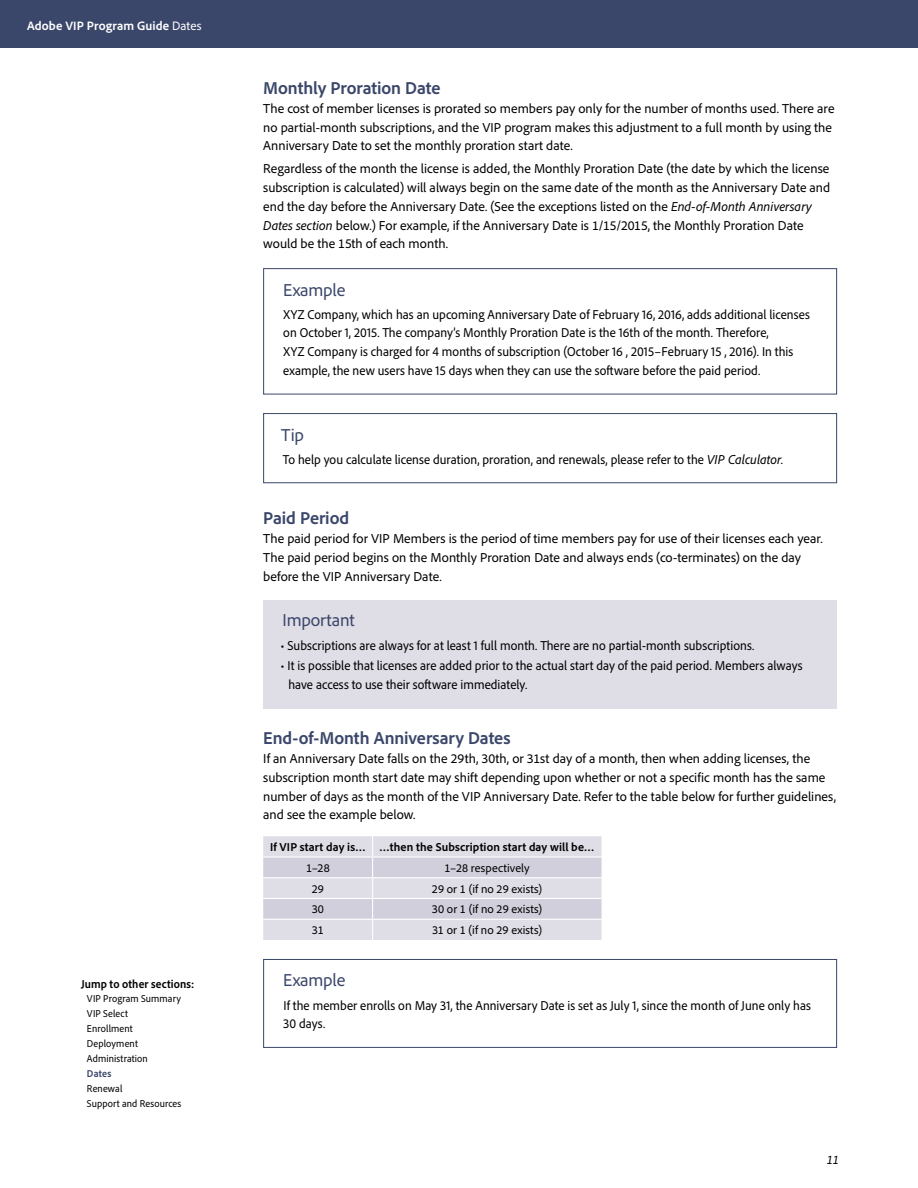
<style>
.page{position:relative;width:918px;height:1188px;background:#fff}
.page>*{position:absolute;margin:0;border:0;box-sizing:border-box;transform-origin:0 0}
.Text__Section_subhea{font:700 18px "Adobe Clean";letter-spacing:-.005em;color:#3b476a}
.Important_Head{font:18px "Adobe Clean";letter-spacing:-.01em;color:#3b476a}
.Text__Body_copy{font:13.5px/18.8px "Adobe Clean";letter-spacing:.005em;color:#000}
.Callouts__Body_Copy{font:semi-condensed 13.5px/18.8px "Adobe Clean";letter-spacing:.005em;color:#000}
.Text__Body_first_abo{font:13.5px/18.8px "Adobe Clean";letter-spacing:.005em;color:#000}
.t1{font:700 12.75px "Adobe Clean";letter-spacing:.01em;color:#fff}
.t2{font:italic 12.75px "Adobe Clean";color:#000}
.Matrix__Text{font:12px "Adobe Clean";letter-spacing:.01em;color:#000}
.Matrix__Subhead{font:700 12px "Adobe Clean";letter-spacing:.015em;color:#000}
.Sidebar__Header{font:700 semi-condensed 12px "Adobe Clean";letter-spacing:.015em;color:#000}
.Sidebar_Nav_OFF{font:semi-condensed 10.5px "Adobe Clean";letter-spacing:.015em;color:#000}
.Sidebar_Nav_ON{font:700 semi-condensed 10.5px "Adobe Clean";letter-spacing:.015em;color:#3b476a}
.s1{font-weight:400}
.s2{font-style:italic}
.s3{font-style:italic;font-stretch:normal}
</style>
<div class="page">
<div style="left:0;top:0;width:918px;height:47px;background:#3b476a"></div>
<svg style="left:263px;top:836px;width:339px;height:104px;background:#dad9e3"></svg>
<div style="left:263px;top:959px;width:574px;height:89px;border:1px solid #3b476a"></div>
<div style="left:263px;top:600px;width:574px;height:108px;background:#dfdde6"></div>
<div style="left:263px;top:413px;width:574px;height:70px;border:1px solid #3b476a"></div>
<div style="left:263px;top:268px;width:574px;height:126px;border:1px solid #3b476a"></div>
<p class="t1" style="left:27px;top:17px;width:176px">Adobe VIP Program Guide <span class="s1">Dates</span></p>
<p class="Sidebar__Header" style="left:81px;top:976px;width:115px">Jump to other sections:</p>
<p class="Sidebar_Nav_OFF" style="left:87px;top:992px;width:95px">VIP Program Summary</p>
<p class="Sidebar_Nav_OFF" style="left:87px;top:1007px;width:42px">VIP Select</p>
<p class="Sidebar_Nav_OFF" style="left:87px;top:1022px;width:47px">Enrollment</p>
<p class="Sidebar_Nav_OFF" style="left:87px;top:1037px;width:52px">Deployment</p>
<p class="Sidebar_Nav_OFF" style="left:87px;top:1052px;width:62px">Administration</p>
<p class="Sidebar_Nav_ON" style="left:87px;top:1067px;width:26px">Dates</p>
<p class="Sidebar_Nav_OFF" style="left:87px;top:1082px;width:37px">Renewal</p>
<p class="Sidebar_Nav_OFF" style="left:87px;top:1097px;width:96px">Support and Resources</p>
<p class="Text__Section_subhea" style="left:263px;top:76px;width:179px">Monthly Proration Date</p>
<p class="Text__Body_copy" style="left:263px;top:99px;width:573px">The cost of member licenses is prorated so members pay only for the number of months used. There are no partial-month subscriptions, and the VIP program makes this adjustment to a full month by using the<br>Anniversary Date to set the monthly proration start date.</p>
<p class="Text__Body_copy" style="left:263px;top:159px;width:569px">Regardless of the month the license is added, the Monthly Proration Date (the date by which the license subscription is calculated) will always begin on the same date of the month as the Anniversary Date and end the day before the Anniversary Date. (See the exceptions listed on the <span class="s2">End-of-Month Anniversary Dates section</span> below.) For example, if the Anniversary Date is 1/15/2015, the Monthly Proration Date would be the 15th of each month.</p>
<p class="Important_Head" style="left:283px;top:278px;width:64px">Example</p>
<p class="Callouts__Body_Copy" style="left:283px;top:304px;width:528px">XYZ Company, which has an upcoming Anniversary Date of February 16, 2016, adds additional licenses on October 1, 2015. The company’s Monthly Proration Date is the 16th of the month. Therefore,<br>XYZ Company is charged for 4 months of subscription (October 16 , 2015–February 15 , 2016). In this example, the new users have 15 days when they can use the software before the paid period.</p>
<p class="Important_Head" style="left:281px;top:423px;width:24px">Tip</p>
<p class="Callouts__Body_Copy" style="left:283px;top:449px;width:502px">To help you calculate license duration, proration, and renewals, please refer to the <span class="s3">VIP Calculator</span>.</p>
<p class="Text__Section_subhea" style="left:263px;top:507px;width:88px">Paid Period</p>
<p class="Text__Body_copy" style="left:263px;top:529px;width:561px">The paid period for VIP Members is the period of time members pay for use of their licenses each year.<br>The paid period begins on the Monthly Proration Date and always ends (co-terminates) on the day before the VIP Anniversary Date.</p>
<p class="Important_Head" style="left:283px;top:609px;width:74px">Important</p>
<p class="Callouts__Body_Copy" style="left:280px;top:635px;width:475px">• Subscriptions are always for at least 1 full month. There are no partial-month subscriptions.</p>
<p class="Callouts__Body_Copy" style="left:288px;top:656px;width:516px;text-indent:-8px">• It is possible that licenses are added prior to the actual start day of the paid period. Members always have access to use their software immediately.</p>
<p class="Text__Section_subhea" style="left:263px;top:727px;width:249px">End-of-Month Anniversary Dates</p>
<p class="Text__Body_first_abo" style="left:263px;top:749px;width:574px">If an Anniversary Date falls on the 29th, 30th, or 31st day of a month, then when adding licenses, the subscription month start date may shift depending upon whether or not a specific month has the same number of days as the month of the VIP Anniversary Date. Refer to the table below for further guidelines, and see the example below.</p>
<p class="Matrix__Subhead" style="left:270px;top:839px;width:97px">If VIP start day is…</p>
<p class="Matrix__Subhead" style="left:380px;top:839px;width:216px">…then the Subscription start day will be…</p>
<p class="Matrix__Text" style="left:306px;top:860px;width:25px">1–28</p>
<p class="Matrix__Text" style="left:444px;top:860px;width:87px">1–28 respectively</p>
<p class="Matrix__Text" style="left:312px;top:881px;width:14px">29</p>
<p class="Matrix__Text" style="left:432px;top:881px;width:112px">29 or 1 (if no 29 exists)</p>
<p class="Matrix__Text" style="left:312px;top:902px;width:14px">30</p>
<p class="Matrix__Text" style="left:432px;top:902px;width:112px">30 or 1 (if no 29 exists)</p>
<p class="Matrix__Text" style="left:312px;top:922px;width:13px">31</p>
<p class="Matrix__Text" style="left:432px;top:922px;width:112px">31 or 1 (if no 29 exists)</p>
<p class="Important_Head" style="left:283px;top:969px;width:64px">Example</p>
<p class="Callouts__Body_Copy" style="left:283px;top:995px;width:529px">If the member enrolls on May 31, the Anniversary Date is set as July 1, since the month of June only has<br>30 days.</p>
<p class="t2" style="left:827px;top:1152px;width:14px">11</p>
</div>
